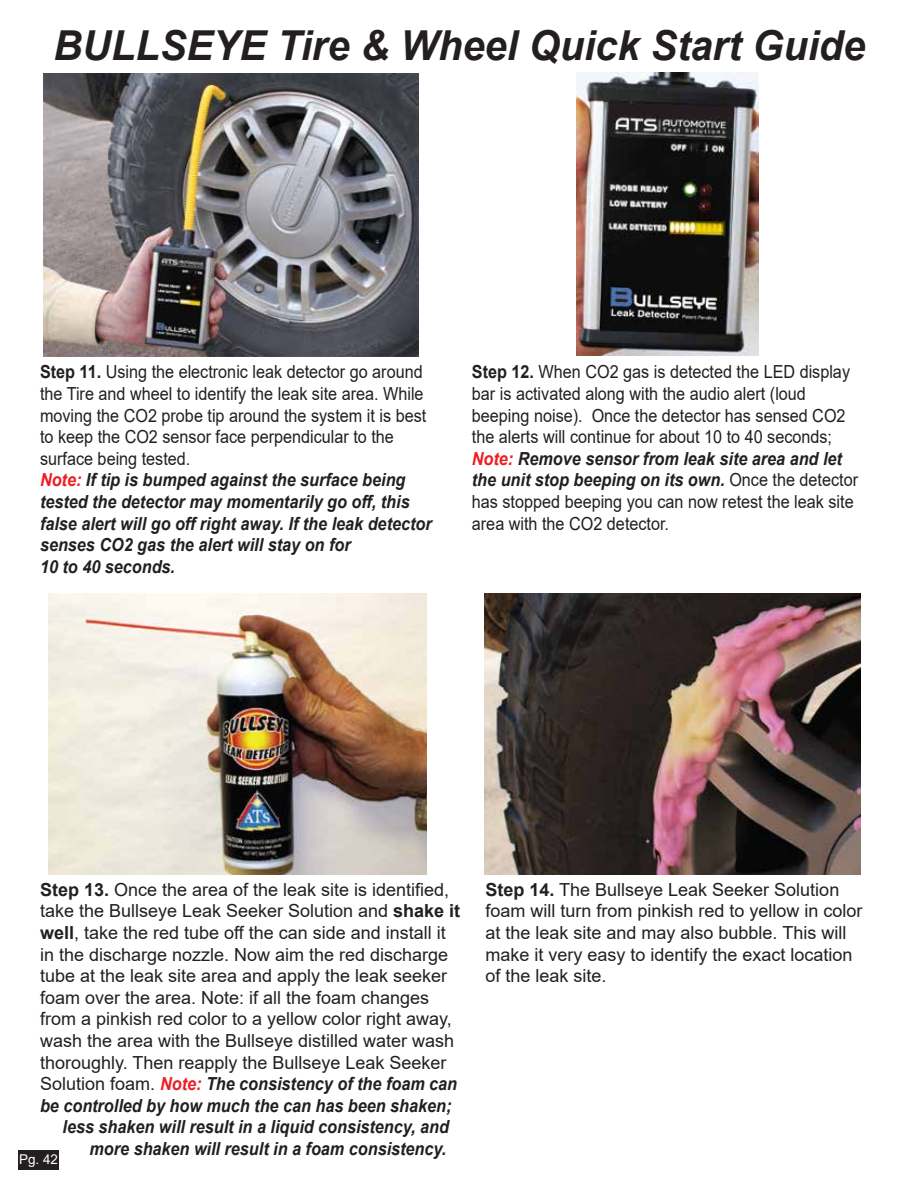
<style>
.page{position:relative;width:918px;height:1188px;background:#fff}
.page>*{position:absolute;margin:0;border:0;box-sizing:border-box;transform-origin:0 0}
.t1{font:italic 700 41.25px "Arial";color:#231f20;scale:.96 1}
.t2{font:18px/21.6px "Arial";color:#231f20;scale:.9 1}
.t3{font:18px/21.6px "Arial";color:#231f20}
.t4{font:italic 700 18px "Arial";color:#231f20;scale:.9 1}
.t5{font:13.5px "Arial";color:#fff}
.s1{font-weight:700}
.s2{font-weight:700;font-style:italic;color:#ed1d24}
.s3{font-weight:700;font-style:italic}
.s4{font-weight:400;font-style:normal}
.s5{color:#ed1d24}
</style>
<div class="page">
<img style="left:48px;top:593px;width:378px;height:281px">
<div style="left:18px;top:1151px;width:41px;height:19px;background:#231f20"></div>
<img style="left:484px;top:593px;width:376px;height:281px">
<img style="left:576px;top:72px;width:182px;height:283px">
<img style="left:43px;top:74px;width:375px;height:283px">
<h1 class="t1" style="left:54px;top:18px;width:847px">BULLSEYE Tire &amp; Wheel Quick Start Guide</h1>
<p class="t2" style="left:40px;top:361px;width:437px"><span class="s1">Step 11.</span> Using the electronic leak detector go around the Tire and wheel to identify the leak site area. While moving the CO2 probe tip around the system it is best to keep the CO2 sensor face perpendicular to the surface being tested.<br><span class="s2">Note:</span> <span class="s3">If tip is bumped against the surface being tested the detector may momentarily go off, this false alert will go off right away. If the leak detector senses CO2 gas the alert will stay on for<br>10 to 40 seconds.</span></p>
<p class="t2" style="left:472px;top:361px;width:431px"><span class="s1">Step 12.</span> When CO2 gas is detected the LED display bar is activated along with the audio alert (loud beeping noise). Once the detector has sensed CO2 the alerts will continue for about 10 to 40 seconds; <span class="s2">Note:</span> <span class="s3">Remove sensor from leak site area and let the unit stop beeping on its own.</span> Once the detector has stopped beeping you can now retest the leak site area with the CO2 detector.</p>
<p class="t3" style="left:40px;top:879px;width:411px"><span class="s1">Step 13.</span> Once the area of the leak site is identified,</p>
<p class="t3" style="left:40px;top:900px;width:422px">take the Bullseye Leak Seeker Solution and <span class="s1">shake it</span></p>
<p class="t3" style="left:40px;top:922px;width:407px"><span class="s1">well</span>, take the red tube off the can side and install it</p>
<p class="t3" style="left:40px;top:943px;width:410px">in the discharge nozzle. Now aim the red discharge</p>
<p class="t3" style="left:40px;top:965px;width:409px">tube at the leak site area and apply the leak seeker</p>
<p class="t3" style="left:40px;top:987px;width:391px">foam over the area. Note: if all the foam changes</p>
<p class="t3" style="left:40px;top:1008px;width:413px">from a pinkish red color to a yellow color right away,</p>
<p class="t3" style="left:40px;top:1030px;width:416px">wash the area with the Bullseye distilled water wash</p>
<p class="t3" style="left:40px;top:1051px;width:408px">thoroughly. Then reapply the Bullseye Leak Seeker</p>
<p class="t4" style="left:40px;top:1072px;width:465px"><span class="s4">Solution foam.</span> <span class="s5">Note:</span> The consistency of the foam can</p>
<p class="t4" style="left:40px;top:1093px;width:459px">be controlled by how much the can has been shaken;</p>
<p class="t4" style="left:63px;top:1115px;width:431px">less shaken will result in a liquid consistency, and</p>
<p class="t4" style="left:90px;top:1137px;width:398px">more shaken will result in a foam consistency.</p>
<p class="t5" style="left:19px;top:1150px;width:41px">Pg. 42</p>
<p class="t3" style="left:486px;top:879px;width:379px"><span class="s1">Step 14.</span> The Bullseye Leak Seeker Solution foam will turn from pinkish red to yellow in color at the leak site and may also bubble. This will make it very easy to identify the exact location of the leak site.</p>
</div>
